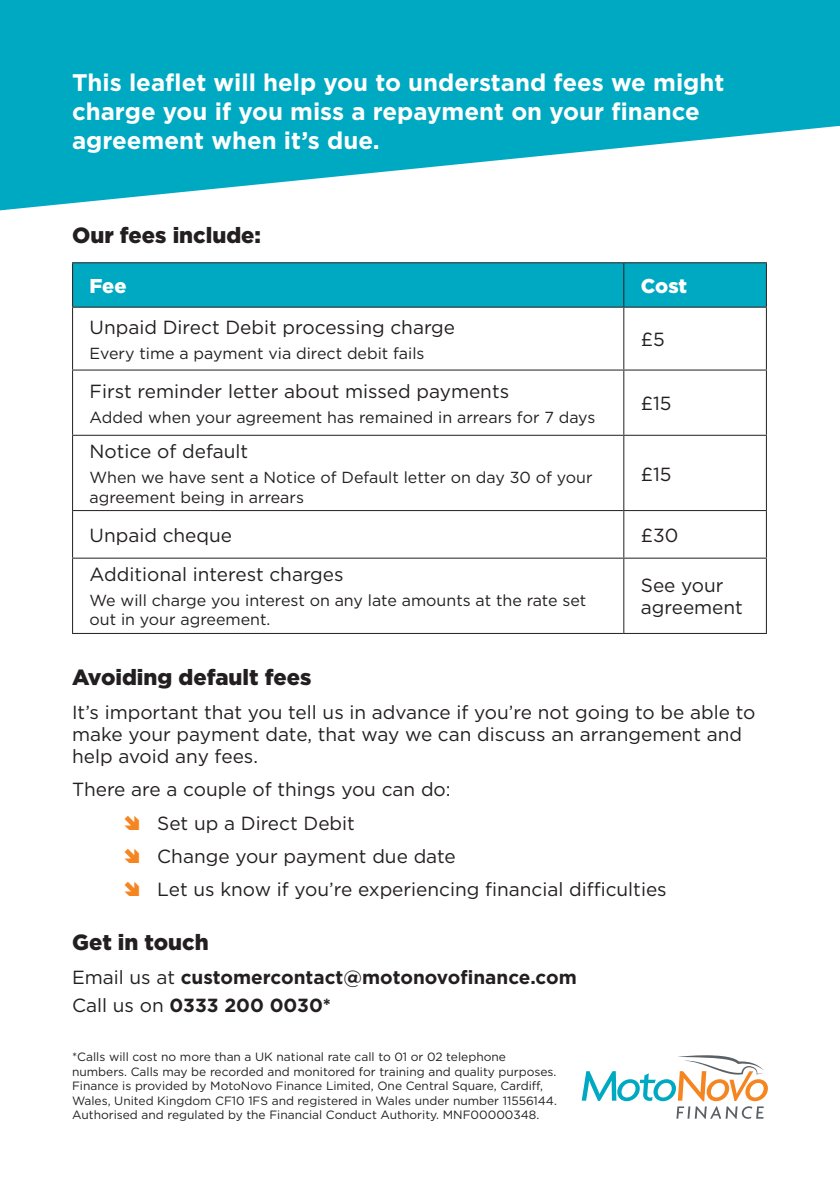
<style>
.page{position:relative;width:840px;height:1191px;background:#fff}
.page>*{position:absolute;margin:0;border:0;box-sizing:border-box;transform-origin:0 0}
.t1{font:700 24px/28.8px "Gotham";color:#fff}
.t2{font:900 22px "Gotham";color:#231f20}
.t3{font:900 20px "Gotham";letter-spacing:-.01em;color:#fff}
.t4{font:19px/22px "Gotham";color:#231f20}
.t5{font:700 19px "Gotham";color:#231f20}
.t6{font:16px/19.2px "Gotham";color:#231f20}
.t7{font:12px/14.4px "Gotham";color:#231f20}
.s1{font-weight:400}
</style>
<div class="page">
<svg style="left:0;top:0;width:839px;height:210px;fill:#00a9c2"></svg>
<div style="left:73px;top:263px;width:692px;height:44px;background:#00a9c2"></div>
<hr style="left:72px;top:262px;width:551px;height:1px;background:#231f20">
<hr style="left:72px;top:263px;width:1px;height:44px;background:#231f20">
<hr style="left:623px;top:262px;width:143px;height:1px;background:#231f20">
<hr style="left:623px;top:263px;width:1px;height:44px;background:#231f20">
<hr style="left:765px;top:263px;width:1px;height:44px;background:#231f20">
<hr style="left:72px;top:307px;width:551px;height:1px;background:#231f20">
<hr style="left:72px;top:308px;width:1px;height:61px;background:#231f20">
<hr style="left:623px;top:307px;width:143px;height:1px;background:#231f20">
<hr style="left:623px;top:308px;width:1px;height:61px;background:#231f20">
<hr style="left:765px;top:308px;width:1px;height:61px;background:#231f20">
<hr style="left:72px;top:369px;width:551px;height:1px;background:#231f20">
<hr style="left:72px;top:370px;width:1px;height:65px;background:#231f20">
<hr style="left:623px;top:369px;width:143px;height:1px;background:#231f20">
<hr style="left:623px;top:370px;width:1px;height:65px;background:#231f20">
<hr style="left:765px;top:370px;width:1px;height:65px;background:#231f20">
<hr style="left:72px;top:435px;width:551px;height:1px;background:#231f20">
<hr style="left:72px;top:436px;width:1px;height:74px;background:#231f20">
<hr style="left:623px;top:435px;width:143px;height:1px;background:#231f20">
<hr style="left:623px;top:436px;width:1px;height:74px;background:#231f20">
<hr style="left:765px;top:436px;width:1px;height:74px;background:#231f20">
<hr style="left:72px;top:510px;width:551px;height:1px;background:#231f20">
<hr style="left:72px;top:511px;width:1px;height:46px;background:#231f20">
<hr style="left:623px;top:510px;width:143px;height:1px;background:#231f20">
<hr style="left:623px;top:511px;width:1px;height:46px;background:#231f20">
<hr style="left:765px;top:511px;width:1px;height:46px;background:#231f20">
<hr style="left:72px;top:557px;width:551px;height:1px;background:#231f20">
<hr style="left:72px;top:558px;width:1px;height:75px;background:#231f20">
<hr style="left:623px;top:557px;width:143px;height:1px;background:#231f20">
<hr style="left:623px;top:558px;width:1px;height:75px;background:#231f20">
<hr style="left:765px;top:558px;width:1px;height:75px;background:#231f20">
<hr style="left:72px;top:633px;width:551px;height:1px;background:#231f20">
<hr style="left:623px;top:633px;width:143px;height:1px;background:#231f20">
<svg style="left:581px;top:1055px;width:186px;height:64px"></svg>
<p class="t1" style="left:72px;top:68px;width:653px">This leaflet will help you to understand fees we might charge you if you miss a repayment on your finance agreement when it’s due.</p>
<p class="t2" style="left:72px;top:220px;width:190px">Our fees include:</p>
<p class="t3" style="left:90px;top:272px;width:38px">Fee</p>
<p class="t3" style="left:640px;top:272px;width:48px">Cost</p>
<p class="t4" style="left:90px;top:316px;width:367px">Unpaid Direct Debit processing charge</p>
<p class="t6" style="left:90px;top:343px;width:336px">Every time a payment via direct debit fails</p>
<p class="t4" style="left:640px;top:328px;width:25px">£5</p>
<p class="t4" style="left:90px;top:380px;width:421px">First reminder letter about missed payments</p>
<p class="t6" style="left:90px;top:407px;width:507px">Added when your agreement has remained in arrears for 7 days</p>
<p class="t4" style="left:640px;top:392px;width:32px">£15</p>
<p class="t4" style="left:90px;top:440px;width:160px">Notice of default</p>
<p class="t6" style="left:90px;top:468px;width:504px">When we have sent a Notice of Default letter on day 30 of your agreement being in arrears</p>
<p class="t4" style="left:640px;top:462px;width:32px">£15</p>
<p class="t4" style="left:90px;top:524px;width:144px">Unpaid cheque</p>
<p class="t4" style="left:640px;top:524px;width:39px">£30</p>
<p class="t4" style="left:90px;top:563px;width:255px">Additional interest charges</p>
<p class="t6" style="left:90px;top:590px;width:498px">We will charge you interest on any late amounts at the rate set out in your agreement.</p>
<p class="t4" style="left:640px;top:574px;width:104px">See your agreement</p>
<p class="t2" style="left:72px;top:661px;width:241px">Avoiding default fees</p>
<p class="t4" style="left:72px;top:701px;width:684px">It’s important that you tell us in advance if you’re not going to be able to make your payment date, that way we can discuss an arrangement and help avoid any fees.</p>
<p class="t4" style="left:72px;top:778px;width:380px">There are a couple of things you can do:</p>
<p class="t4" style="left:157px;top:811px;width:199px">Set up a Direct Debit</p>
<p class="t4" style="left:157px;top:845px;width:300px">Change your payment due date</p>
<p class="t4" style="left:157px;top:878px;width:510px">Let us know if you’re experiencing financial difficulties</p>
<p class="t2" style="left:72px;top:926px;width:138px">Get in touch</p>
<p class="t5" style="left:72px;top:964px;width:506px"><span class="s1">Email us at</span> customercontact@motonovofinance.com</p>
<p class="t5" style="left:72px;top:992px;width:260px"><span class="s1">Call us on</span> 0333 200 0030*</p>
<p class="t7" style="left:72px;top:1049px;width:486px">*Calls will cost no more than a UK national rate call to 01 or 02 telephone numbers. Calls may be recorded and monitored for training and quality purposes.<br>Finance is provided by MotoNovo Finance Limited, One Central Square, Cardiff, Wales, United Kingdom CF10 1FS and registered in Wales under number 11556144.<br>Authorised and regulated by the Financial Conduct Authority. MNF00000348.</p>
</div>
